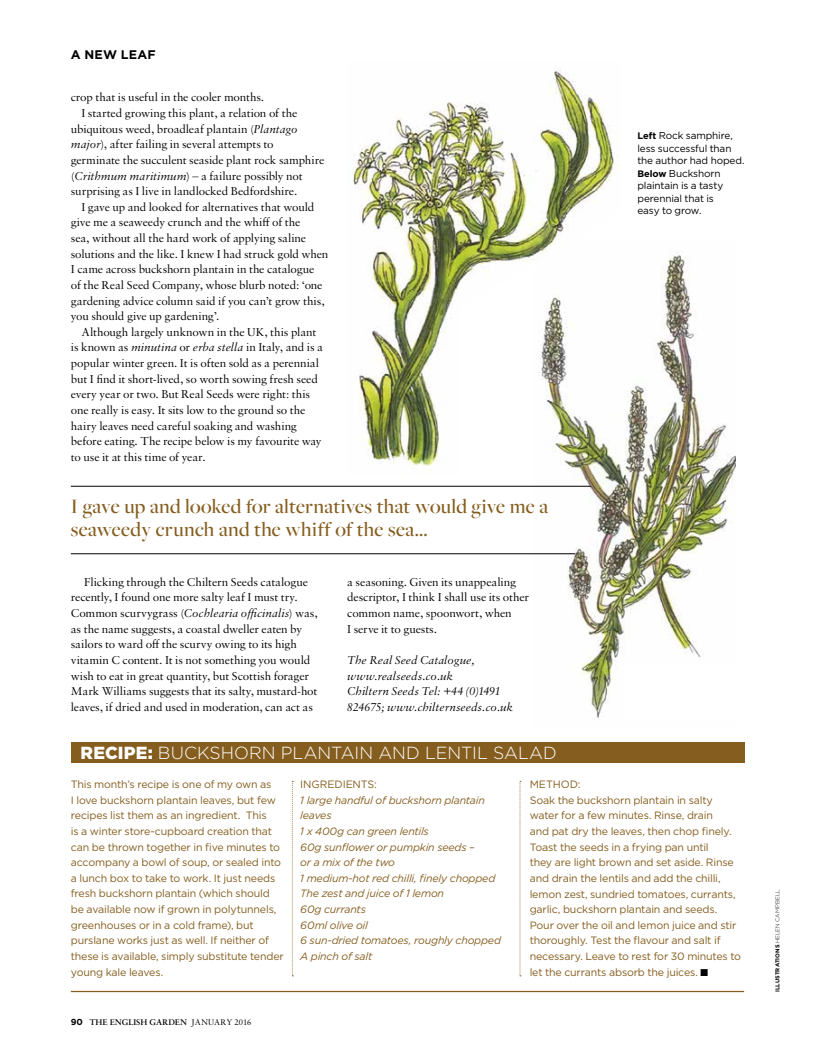
<style>
.page{position:relative;width:815px;height:1063px;background:#fff}
.page>*{position:absolute;margin:0;border:0;box-sizing:border-box;transform-origin:0 0}
.t1{font:500 21.25px/22.5px "Freight Big Pro";letter-spacing:.01em;color:#855e1f}
.t2{font:300 17.5px "Gotham";color:#fff}
.t3{font:700 12.5px "Gotham";letter-spacing:.015em;color:#000}
.t4{font:12.25px/15.6px "Sabon MT Std";letter-spacing:-.01em;color:#000}
.t5{font:italic 12.25px/15.6px "Sabon MT Std";color:#000}
.t6{font:10.62px/15.6px "Gotham";letter-spacing:-.015em;color:#855e1f}
.t7{font:italic 10.62px/15.6px "Gotham";letter-spacing:-.02em;color:#855e1f}
.t8{font:10px/12.5px "Gotham";letter-spacing:-.015em;color:#000}
.t9{font:600 8.75px "Sabon MT Std";color:#000}
.t10{font:700 5.62px "Gotham";letter-spacing:.01em;color:#000}
.s1{font-style:italic}
.s2{font-weight:700;font-size:9.38px}
.s3{font-weight:900}
.s4{color:#000}
.s5{font-family:"Gotham";font-weight:700}
.s6{font-weight:400}
.s7{font-weight:300}
</style>
<div class="page">
<div style="left:71px;top:742px;width:673px;height:21px;background:#855e1f"></div>
<svg style="left:292px;top:781px;width:1px;height:196px"></svg>
<svg style="left:520px;top:781px;width:1px;height:196px"></svg>
<hr style="left:71px;top:991px;width:673px;height:1px;background:#855e1f">
<img style="left:533px;top:252px;width:202px;height:466px">
<img style="left:352px;top:67px;width:268px;height:408px">
<hr style="left:71px;top:486px;width:520px;height:1px;background:#000">
<hr style="left:71px;top:554px;width:504px;height:1px;background:#000">
<div style="left:624px;top:665px;width:179px;height:55px;background:#fff"></div>
<p class="t3" style="left:71px;top:46px;width:86px">A NEW LEAF</p>
<p class="t4" style="left:71px;top:89px;width:195px">crop that is useful in the cooler months.</p>
<p class="t4" style="left:81px;top:105px;width:217px">I started growing this plant, a relation of the</p>
<p class="t4" style="left:71px;top:121px;width:228px">ubiquitous weed, broadleaf plantain (<span class="s1">Plantago</span></p>
<p class="t4" style="left:71px;top:136px;width:204px"><span class="s1">major</span>), after failing in several attempts to</p>
<p class="t4" style="left:71px;top:152px;width:255px">germinate the succulent seaside plant rock samphire</p>
<p class="t4" style="left:71px;top:168px;width:233px">(<span class="s1">Crithmum maritimum</span>) – a failure possibly not</p>
<p class="t4" style="left:71px;top:183px;width:228px">surprising as I live in landlocked Bedfordshire.</p>
<p class="t4" style="left:81px;top:199px;width:234px">I gave up and looked for alternatives that would</p>
<p class="t4" style="left:71px;top:214px;width:231px">give me a seaweedy crunch and the whiff of the</p>
<p class="t4" style="left:71px;top:230px;width:237px">sea, without all the hard work of applying saline</p>
<p class="t4" style="left:71px;top:246px;width:259px">solutions and the like. I knew I had struck gold when</p>
<p class="t4" style="left:71px;top:261px;width:245px">I came across buckshorn plantain in the catalogue</p>
<p class="t4" style="left:71px;top:277px;width:253px">of the Real Seed Company, whose blurb noted: ‘one</p>
<p class="t4" style="left:71px;top:293px;width:255px">gardening advice column said if you can’t grow this,</p>
<p class="t4" style="left:71px;top:308px;width:150px">you should give up gardening’.</p>
<p class="t4" style="left:81px;top:324px;width:236px">Although largely unknown in the UK, this plant</p>
<p class="t4" style="left:71px;top:339px;width:254px">is known as <span class="s1">minutina</span> or <span class="s1">erba stella</span> in Italy, and is a</p>
<p class="t4" style="left:71px;top:355px;width:250px">popular winter green. It is often sold as a perennial</p>
<p class="t4" style="left:71px;top:371px;width:249px">but I find it short-lived, so worth sowing fresh seed</p>
<p class="t4" style="left:71px;top:386px;width:241px">every year or two. But Real Seeds were right: this</p>
<p class="t4" style="left:71px;top:402px;width:236px">one really is easy. It sits low to the ground so the</p>
<p class="t4" style="left:71px;top:418px;width:227px">hairy leaves need careful soaking and washing</p>
<p class="t4" style="left:71px;top:433px;width:252px">before eating. The recipe below is my favourite way</p>
<p class="t4" style="left:71px;top:449px;width:136px">to use it at this time of year.</p>
<h1 class="t1" style="left:71px;top:495px;width:479px">I gave up and looked for alternatives that would give me a seaweedy crunch and the whiff of the sea...</h1>
<p class="t4" style="left:71px;top:574px;width:248px;text-indent:13px">Flicking through the Chiltern Seeds catalogue recently, I found one more salty leaf I must try.<br>Common scurvygrass (<span class="s1">Cochlearia officinalis</span>) was, as the name suggests, a coastal dweller eaten by sailors to ward off the scurvy owing to its high vitamin C content. It is not something you would wish to eat in great quantity, but Scottish forager Mark Williams suggests that its salty, mustard-hot leaves, if dried and used in moderation, can act as</p>
<p class="t4" style="left:347px;top:574px;width:183px">a seasoning. Given its unappealing descriptor, I think I shall use its other common name, spoonwort, when<br>I serve it to guests.</p>
<p class="t5" style="left:347px;top:652px;width:167px">The Real Seed Catalogue, www.realseeds.co.uk<br>Chiltern Seeds Tel: +44 (0)1491<br>824675; www.chilternseeds.co.uk</p>
<p class="t8" style="left:637px;top:129px;width:109px"><span class="s2">Left</span> Rock samphire, less successful than the author had hoped.<br><span class="s2">Below</span> Buckshorn plaintain is a tasty perennial that is<br>easy to grow.</p>
<h2 class="t2" style="left:81px;top:742px;width:478px"><span class="s3">RECIPE:</span> BUCKSHORN PLANTAIN AND LENTIL SALAD</h2>
<p class="t6" style="left:71px;top:776px;width:215px">This month’s recipe is one of my own as<br>I love buckshorn plantain leaves, but few recipes list them as an ingredient. This<br>is a winter store-cupboard creation that can be thrown together in five minutes to accompany a bowl of soup, or sealed into a lunch box to take to work. It just needs fresh buckshorn plantain (which should be available now if grown in polytunnels, greenhouses or in a cold frame), but purslane works just as well. If neither of these is available, simply substitute tender young kale leaves.</p>
<p class="t6" style="left:300px;top:776px;width:78px">INGREDIENTS:</p>
<p class="t6" style="left:530px;top:776px;width:213px">METHOD:<br>Soak the buckshorn plantain in salty water for a few minutes. Rinse, drain<br>and pat dry the leaves, then chop finely.<br>Toast the seeds in a frying pan until<br>they are light brown and set aside. Rinse and drain the lentils and add the chilli, lemon zest, sundried tomatoes, currants, garlic, buckshorn plantain and seeds.<br>Pour over the oil and lemon juice and stir thoroughly. Test the flavour and salt if necessary. Leave to rest for 30 minutes to let the currants absorb the juices. <span class="s4">■</span></p>
<p class="t7" style="left:300px;top:792px;width:202px">1 large handful of buckshorn plantain leaves<br>1 x 400g can green lentils<br>60g sunflower or pumpkin seeds –<br>or a mix of the two<br>1 medium-hot red chilli, finely chopped<br>The zest and juice of 1 lemon<br>60g currants<br>60ml olive oil<br>6 sun-dried tomatoes, roughly chopped<br>A pinch of salt</p>
<p class="t9" style="left:71px;top:1017px;width:182px"><span class="s5">90</span> THE ENGLISH GARDEN <span class="s6">JANUARY 2016</span></p>
<p class="t10" style="left:774px;top:992px;width:104px;rotate:-90deg">ILLUSTRATIONS <span class="s7">HELEN CAMPBELL</span></p>
</div>
